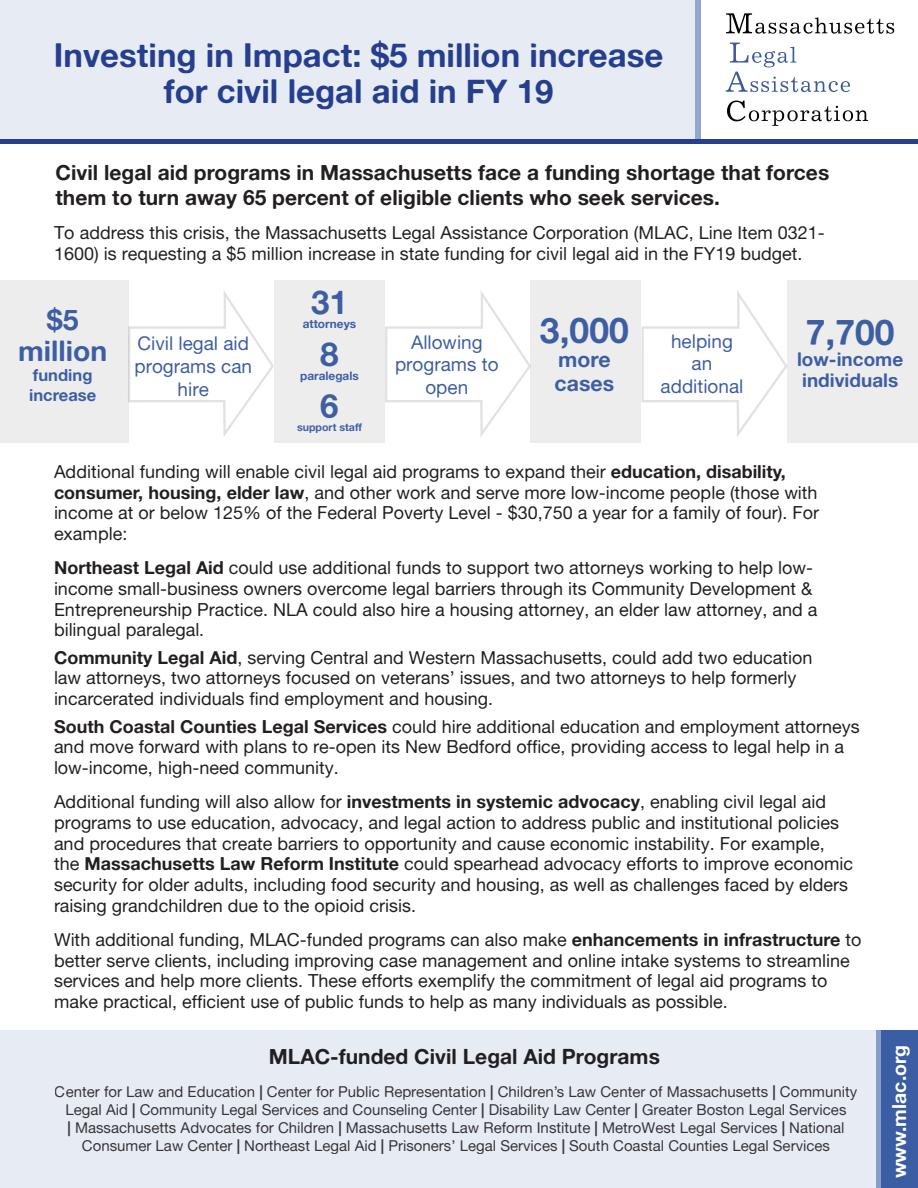
<style>
.page{position:relative;width:918px;height:1188px;background:#fff}
.page>*{position:absolute;margin:0;border:0;box-sizing:border-box;transform-origin:0 0}
.t1{font:35.55px "Alte Haas Grotesk Bold";color:#3e5ea4}
.t2{font:33.15px "Alte Haas Grotesk Bold";color:#3e5ea4}
.t3{font:33px/36px "Alte Haas Grotesk Bold";color:#253f8e;text-align:center}
.t4{font:28.5px/30.8px "Alte Haas Grotesk Bold";color:#3e5ea4;text-align:center}
.t5{font:21.3px/23.7px "Alte Haas Grotesk Bold";color:#3e5ea4}
.t6{font:21px/25.2px "Alte Haas Grotesk Bold";color:#231f20}
.t7{font:19.5px "Alte Haas Grotesk Bold";color:#fff}
.t8{font:18.9px/22.8px "Alte Haas Grotesk";color:#3e5ea4;text-align:center}
.t9{font:18.9px/21.3px "Alte Haas Grotesk Bold";color:#3e5ea4}
.t10{font:18px/20.7px "Alte Haas Grotesk";color:#231f20}
.t11{font:16.65px/20px "Alte Haas Grotesk Bold";color:#3e5ea4}
.t12{font:15px/18px "Alte Haas Grotesk";color:#231f20;text-align:center}
.t13{font:11.85px "Alte Haas Grotesk Bold";color:#3e5ea4}
.t14{font:10.65px "Alte Haas Grotesk Bold";color:#3e5ea4}
.s1{font-family:"Alte Haas Grotesk Bold"}
</style>
<div class="page">
<div style="left:0;top:0;width:695px;height:139px;background:#e7ebf4"></div>
<div style="left:0;top:1030px;width:881px;height:158px;background:#e7ebf4"></div>
<div style="left:695px;top:0;width:5px;height:139px;background:#93a6cc"></div>
<img style="left:726px;top:13px;width:158px;height:21px">
<img style="left:730px;top:43px;width:67px;height:24px">
<img style="left:726px;top:72px;width:124px;height:20px">
<img style="left:727px;top:101px;width:141px;height:20px">
<div style="left:0;top:139px;width:918px;height:5px;background:#253f8e"></div>
<div style="left:787px;top:280px;width:131px;height:162px;background:#ededed"></div>
<div style="left:0;top:280px;width:128px;height:162px;background:#ededed"></div>
<div style="left:531px;top:280px;width:110px;height:162px;background:#ededed"></div>
<div style="left:274px;top:280px;width:111px;height:162px;background:#ededed"></div>
<svg style="left:385px;top:290px;width:146px;height:147px"></svg>
<svg style="left:128px;top:290px;width:146px;height:147px"></svg>
<svg style="left:641px;top:291px;width:146px;height:146px"></svg>
<div style="left:881px;top:1030px;width:37px;height:158px;background:#3b5da3"></div>
<div style="left:876px;top:1030px;width:5px;height:158px;background:#889dc7"></div>
<p class="t3" style="left:54px;top:36px;width:611px">Investing in Impact: $5 million increase for civil legal aid in FY 19</p>
<p class="t6" style="left:56px;top:159px;width:775px">Civil legal aid programs in Massachusetts face a funding shortage that forces them to turn away 65 percent of eligible clients who seek services.</p>
<p class="t10" style="left:54px;top:222px;width:772px">To address this crisis, the Massachusetts Legal Assistance Corporation (MLAC, Line Item 0321-<br>1600) is requesting a $5 million increase in state funding for civil legal aid in the FY19 budget.</p>
<p class="t4" style="left:18px;top:304px;width:91px">$5 million</p>
<p class="t11" style="left:29px;top:365px;width:69px">funding increase</p>
<p class="t8" style="left:134px;top:332px;width:119px">Civil legal aid programs can hire</p>
<p class="t2" style="left:311px;top:281px;width:38px">31</p>
<p class="t13" style="left:303px;top:316px;width:55px">attorneys</p>
<p class="t2" style="left:320px;top:333px;width:20px">8</p>
<p class="t13" style="left:300px;top:368px;width:60px">paralegals</p>
<p class="t2" style="left:320px;top:386px;width:20px">6</p>
<p class="t14" style="left:297px;top:420px;width:66px">support staff</p>
<p class="t8" style="left:395px;top:330px;width:105px">Allowing programs to open</p>
<p class="t1" style="left:540px;top:309px;width:90px">3,000</p>
<p class="t5" style="left:555px;top:347px;width:61px">more cases</p>
<p class="t8" style="left:661px;top:329px;width:84px">helping an additional</p>
<p class="t1" style="left:806px;top:310px;width:90px">7,700</p>
<p class="t9" style="left:797px;top:348px;width:108px">low-income individuals</p>
<p class="t10" style="left:54px;top:461px;width:767px">Additional funding will enable civil legal aid programs to expand their <span class="s1">education, disability, consumer, housing, elder law</span>, and other work and serve more low-income people (those with income at or below 125% of the Federal Poverty Level - $30,750 a year for a family of four). For example:</p>
<p class="t10" style="left:54px;top:557px;width:765px"><span class="s1">Northeast Legal Aid</span> could use additional funds to support two attorneys working to help low&shy;income small-business owners overcome legal barriers through its Community Development &amp; Entrepreneurship Practice. NLA could also hire a housing attorney, an elder law attorney, and a bilingual paralegal.</p>
<p class="t10" style="left:54px;top:647px;width:760px"><span class="s1">Community Legal Aid</span>, serving Central and Western Massachusetts, could add two education law attorneys, two attorneys focused on veterans’ issues, and two attorneys to help formerly incarcerated individuals find employment and housing.</p>
<p class="t10" style="left:54px;top:716px;width:807px"><span class="s1">South Coastal Counties Legal Services</span> could hire additional education and employment attorneys and move forward with plans to re-open its New Bedford office, providing access to legal help in a low-income, high-need community.</p>
<p class="t10" style="left:54px;top:791px;width:801px">Additional funding will also allow for <span class="s1">investments in systemic advocacy</span>, enabling civil legal aid programs to use education, advocacy, and legal action to address public and institutional policies and procedures that create barriers to opportunity and cause economic instability. For example, the <span class="s1">Massachusetts Law Reform Institute</span> could spearhead advocacy efforts to improve economic security for older adults, including food security and housing, as well as challenges faced by elders raising grandchildren due to the opioid crisis.</p>
<p class="t10" style="left:54px;top:929px;width:809px">With additional funding, MLAC-funded programs can also make <span class="s1">enhancements in infrastructure</span> to better serve clients, including improving case management and online intake systems to streamline services and help more clients. These efforts exemplify the commitment of legal aid programs to make practical, efficient use of public funds to help as many individuals as possible.</p>
<p class="t6" style="left:269px;top:1044px;width:393px">MLAC-funded Civil Legal Aid Programs</p>
<p class="t12" style="left:55px;top:1082px;width:804px">Center for Law and Education <span class="s1">|</span> Center for Public Representation <span class="s1">|</span> Children’s Law Center of Massachusetts <span class="s1">|</span> Community Legal Aid <span class="s1">|</span> Community Legal Services and Counseling Center <span class="s1">|</span> Disability Law Center <span class="s1">|</span> Greater Boston Legal Services<br><span class="s1">|</span> Massachusetts Advocates for Children <span class="s1">|</span> Massachusetts Law Reform Institute <span class="s1">|</span> MetroWest Legal Services <span class="s1">|</span> National Consumer Law Center <span class="s1">|</span> Northeast Legal Aid <span class="s1">|</span> Prisoners’ Legal Services <span class="s1">|</span> South Coastal Counties Legal Services</p>
<p class="t7" style="left:887px;top:1178px;width:135px;rotate:-90deg">www.mlac.org</p>
</div>
